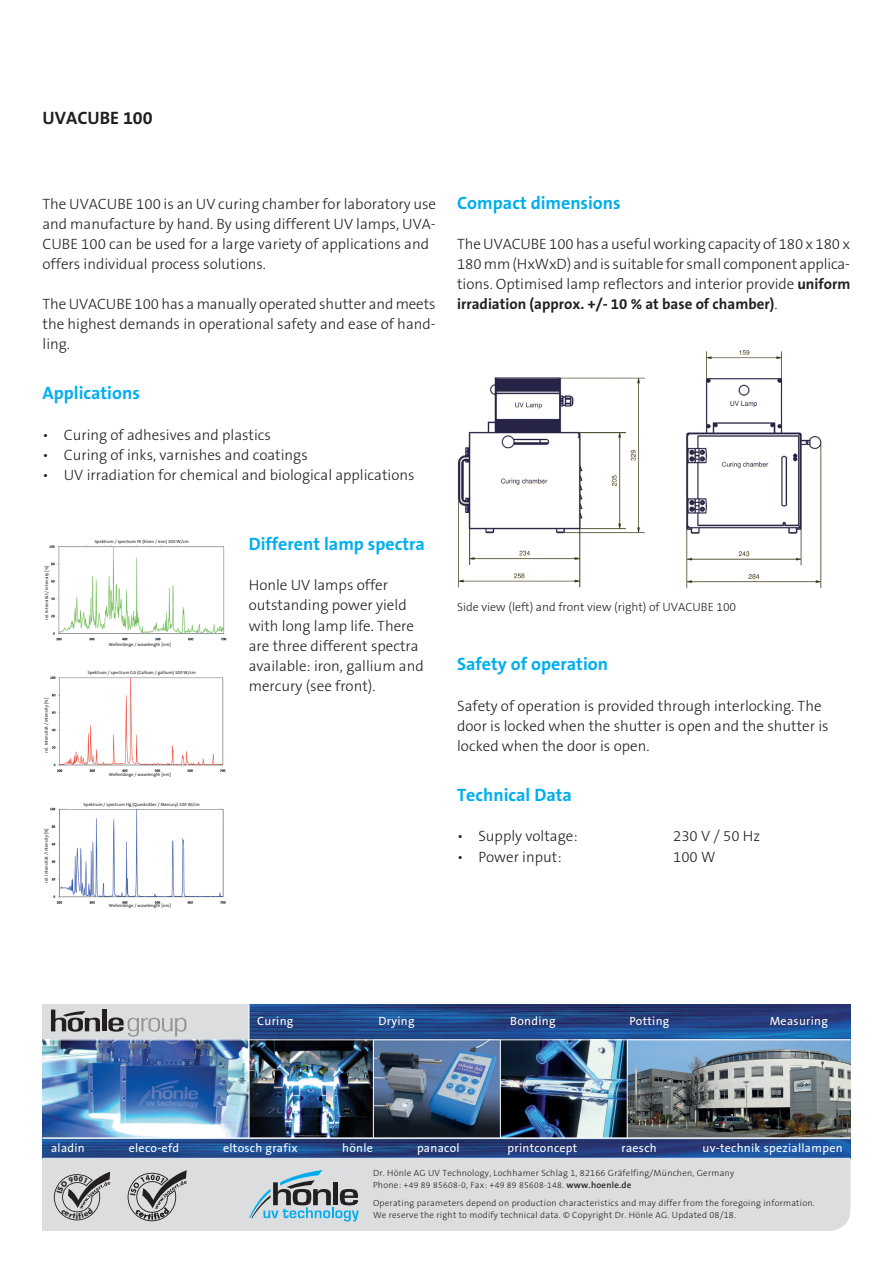
<style>
.page{position:relative;width:893px;height:1263px;background:#fff}
.page>*{position:absolute;margin:0;border:0;box-sizing:border-box;transform-origin:0 0}
.t1{font:700 18px "The Sans B7";color:#00aeef}
.t2{font:700 18px "The Sans B7";color:#231f20}
.t3{font:300 15px/20.1px "The Sans B3";color:#231f20}
.t4{font:700 15px "The Sans B7";color:#231f20}
.t5{font:12px "The Sans B5 Plain";letter-spacing:.025em;color:#fff}
.t6{font:300 12px "The Sans B3";color:#231f20}
.t7{font:300 9px/12px "The Sans B3";letter-spacing:.025em;color:#231f20}
.t8{font:300 8.55px "The Sans B3";letter-spacing:.035em;color:#231f20}
.t9{font:700 7.65px "Futura BT";color:#231f20}
.t10{font:4.5px "The Sans B5 Plain";color:#231f20}
.s1{font-family:"The Sans B7";font-weight:700}
.s2{font-family:"The Sans B3";font-weight:300}
.s3{font-size:9px}
.s4{font-family:"The Sans B6";font-weight:600;font-size:9px}
</style>
<div class="page">
<img style="left:50px;top:676px;width:176px;height:96px">
<img style="left:50px;top:807px;width:176px;height:97px">
<img style="left:49px;top:545px;width:177px;height:96px">
<div style="left:66px;top:671px;width:151px;height:6px;background:#fff"></div>
<div style="left:66px;top:802px;width:151px;height:6px;background:#fff"></div>
<div style="left:45px;top:562px;width:6px;height:61px;background:#fff"></div>
<div style="left:45px;top:695px;width:6px;height:61px;background:#fff"></div>
<div style="left:45px;top:825px;width:6px;height:61px;background:#fff"></div>
<img style="left:457px;top:377px;width:188px;height:211px">
<img style="left:686px;top:350px;width:136px;height:238px">
<div style="left:43px;top:1004px;width:767px;height:137px;background:#dcdddf"></div>
<div style="left:43px;top:1110px;width:807px;height:121px;background:#dcdddf;border-radius:21px"></div>
<div style="left:43px;top:1110px;width:717px;height:121px;background:#dcdddf"></div>
<div style="left:102px;top:1009px;width:5px;height:22px;background:#231f20"></div>
<svg style="left:108px;top:1017px;width:78px;height:19px"></svg>
<svg style="left:51px;top:1009px;width:49px;height:23px"></svg>
<img style="left:250px;top:1004px;width:600px;height:129px">
<svg style="left:249px;top:1170px;width:109px;height:51px"></svg>
<img style="left:43px;top:1133px;width:807px;height:25px">
<img style="left:43px;top:1040px;width:212px;height:97px">
<hr style="left:43px;top:1039px;width:807px;height:1px;background:#fff">
<hr style="left:43px;top:1137px;width:807px;height:1px;background:#fff">
<hr style="left:249px;top:1004px;width:1px;height:133px;background:#fff">
<hr style="left:373px;top:1040px;width:1px;height:97px;background:#fff">
<hr style="left:500px;top:1040px;width:1px;height:97px;background:#fff">
<hr style="left:627px;top:1040px;width:1px;height:98px;background:#fff">
<hr style="left:43px;top:1158px;width:807px;height:1px;background:#fff">
<svg style="left:128px;top:1170px;width:59px;height:51px"></svg>
<svg style="left:54px;top:1172px;width:56px;height:48px"></svg>
<p class="t2" style="left:43px;top:108px;width:112px">UVACUBE 100</p>
<p class="t3" style="left:43px;top:194px;width:395px">The UVACUBE 100 is an UV curing chamber for laboratory use and manufacture by hand. By using different UV lamps, UVA-CUBE 100 can be used for a large variety of applications and offers individual process solutions.</p>
<p class="t3" style="left:43px;top:295px;width:395px;text-align:justify">The UVACUBE 100 has a manually operated shutter and meets the highest demands in operational safety and ease of hand&shy;ling.</p>
<p class="t1" style="left:43px;top:384px;width:99px">Applications</p>
<p class="t3" style="left:43px;top:425px;width:230px">• Curing of adhesives and plastics</p>
<p class="t3" style="left:43px;top:445px;width:267px">• Curing of inks, varnishes and coatings</p>
<p class="t3" style="left:43px;top:465px;width:374px">• UV irradiation for chemical and biological applications</p>
<p class="t10" style="left:44px;top:620px;width:56px;rotate:-90deg">rel. Intensität / intensity [%]</p>
<p class="t10" style="left:44px;top:752px;width:56px;rotate:-90deg">rel. Intensität / intensity [%]</p>
<p class="t10" style="left:44px;top:882px;width:56px;rotate:-90deg">rel. Intensität / intensity [%]</p>
<p class="t10" style="left:95px;top:539px;width:96px">Spektrum / spectrum FE (Eisen / Iron) 100 W/cm</p>
<p class="t10" style="left:109px;top:642px;width:64px">Wellenlänge / wavelength [nm]</p>
<p class="t10" style="left:88px;top:670px;width:109px">Spektrum / spectrum GA (Gallium / gallium) 100 W/cm</p>
<p class="t10" style="left:109px;top:772px;width:64px">Wellenlänge / wavelength [nm]</p>
<p class="t10" style="left:84px;top:802px;width:118px">Spektrum / spectrum Hg (Quecksilber / Mercury) 100 W/cm</p>
<p class="t10" style="left:109px;top:903px;width:64px">Wellenlänge / wavelength [nm]</p>
<p class="t1" style="left:249px;top:534px;width:178px">Different lamp spectra</p>
<p class="t3" style="left:249px;top:576px;width:176px">Honle UV lamps offer outstanding power yield with long lamp life. There are three different spectra available: iron, gallium and mercury (see front).</p>
<p class="t1" style="left:457px;top:193px;width:165px">Compact dimensions</p>
<p class="t3" style="left:457px;top:234px;width:395px;text-align:justify">The UVACUBE 100 has a useful working capacity of 180 x 180 x 180 mm (HxWxD) and is suitable for small component applica&shy;tions. Optimised lamp reflectors and interior provide <span class="s1">uniform</span></p>
<p class="t4" style="left:457px;top:296px;width:322px">irradiation (approx. +/- 10 % at base of chamber)<span class="s2">.</span></p>
<p class="t6" style="left:457px;top:601px;width:281px">Side view (left) and front view (right) of UVACUBE 100</p>
<p class="t1" style="left:457px;top:655px;width:152px">Safety of operation</p>
<p class="t3" style="left:457px;top:696px;width:373px">Safety of operation is provided through interlocking. The door is locked when the shutter is open and the shutter is locked when the door is open.</p>
<p class="t1" style="left:457px;top:786px;width:116px">Technical Data</p>
<p class="t3" style="left:457px;top:827px;width:122px">• Supply voltage:</p>
<p class="t3" style="left:673px;top:827px;width:89px">230 V / 50 Hz</p>
<p class="t3" style="left:457px;top:847px;width:106px">• Power input:</p>
<p class="t3" style="left:673px;top:847px;width:44px">100 W</p>
<p class="t5" style="left:257px;top:1015px;width:38px">Curing</p>
<p class="t5" style="left:510px;top:1015px;width:47px">Bonding</p>
<p class="t5" style="left:629px;top:1015px;width:42px">Potting</p>
<p class="t5" style="left:770px;top:1015px;width:60px">Measuring</p>
<p class="t5" style="left:378px;top:1015px;width:38px">Drying</p>
<p class="t5" style="left:51px;top:1142px;width:35px">aladin</p>
<p class="t5" style="left:129px;top:1142px;width:52px">eleco-efd</p>
<p class="t5" style="left:223px;top:1142px;width:76px">eltosch grafix</p>
<p class="t5" style="left:342px;top:1142px;width:32px">hönle</p>
<p class="t5" style="left:417px;top:1142px;width:44px">panacol</p>
<p class="t5" style="left:507px;top:1142px;width:71px">printconcept</p>
<p class="t5" style="left:621px;top:1142px;width:37px">raesch</p>
<p class="t5" style="left:702px;top:1141px;width:142px">uv-technik speziallampen</p>
<p class="t9" style="left:76px;top:1211px;width:4px">i</p>
<p class="t7" style="left:373px;top:1168px;width:363px">Dr. Hönle AG UV Technology, Lochhamer Schlag 1, 82166 Gräfelfing/München, Germany</p>
<p class="t8" style="left:373px;top:1181px;width:260px"><span class="s3">Phone: +</span>49 89 85608-0<span class="s3">, Fax: +</span>49 89 85608-148<span class="s3">.</span> <span class="s4">www.hoenle.de</span></p>
<p class="t7" style="left:373px;top:1198px;width:443px">Operating parameters depend on production characteristics and may differ from the foregoing information.<br>We reserve the right to modify technical data. © Copyright Dr. Hönle AG. Updated 08/18.</p>
</div>
